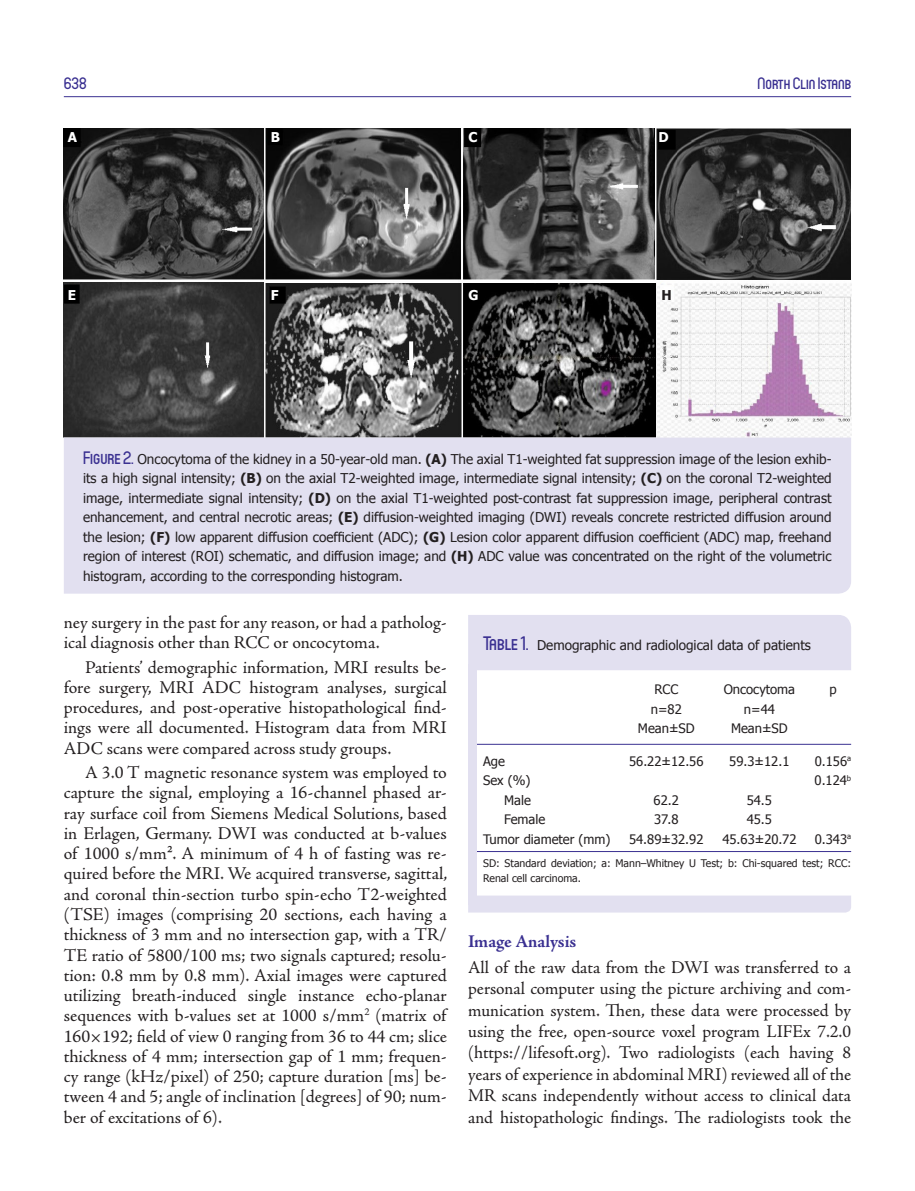
<style>
.page{position:relative;width:915px;height:1191px;background:#fff}
.page>*{position:absolute;margin:0;border:0;box-sizing:border-box;transform-origin:0 0}
._01__Yazı_Metni_NCI{font:18px/20.2px "Adobe Jenson Pro";letter-spacing:-.005em;color:#231f20;text-align:justify}
.Ikinci_Arabaslik{font:700 18px "Adobe Jenson Pro";letter-spacing:-.01em;color:#3a3091}
.t1{font:500 16.5px "Circula";color:#3a3091}
._10__Sekil_altyazısı{font:13.5px/19.5px "Tahoma";color:#231f20;text-align:justify}
._07__Tablo_Baslik_NC{font:13.5px "Tahoma";color:#231f20}
._10__Sekil_altyazısı-2{font:700 13.5px "Tahoma";color:#fff}
._10__Sekil_altyazısı-3{font:700 13.5px "Tahoma";color:#231f20}
.t2{font:13.05px "Tahoma";color:#231f20}
.t3{font:10.5px/15px "Tahoma";color:#231f20}
.s1{font-family:"Circula";font-weight:500;font-size:18px;color:#3a3091}
.s2{font-weight:700}
.s3{font-family:"Circula";font-weight:500;font-size:19.5px;color:#3a3091}
</style>
<div class="page">
<hr style="left:64px;top:96px;width:786px;height:1px;background:#3a3091">
<img style="left:64px;top:128px;width:786px;height:309px">
<div style="left:64px;top:437px;width:786px;height:156px;background:#e2e0f0"></div>
<div style="left:468px;top:895px;width:382px;height:17px;background:#e2e0f0"></div>
<div style="left:468px;top:615px;width:382px;height:55px;background:#e2e0f0"></div>
<hr style="left:468px;top:851px;width:382px;height:1px;background:#3a3091">
<hr style="left:468px;top:744px;width:382px;height:1px;background:#3a3091">
<div style="left:468px;top:664px;width:8px;height:240px;background:#e2e0f0"></div>
<p class="t1" style="left:64px;top:73px;width:24px">638</p>
<p class="t1" style="left:757px;top:73px;width:95px">North Clin Istanb</p>
<p class="_10__Sekil_altyazısı-2" style="left:68px;top:127px;width:11px">A</p>
<p class="_10__Sekil_altyazısı-2" style="left:270px;top:127px;width:11px">B</p>
<p class="_10__Sekil_altyazısı-2" style="left:468px;top:127px;width:11px">C</p>
<p class="_10__Sekil_altyazısı-2" style="left:658px;top:127px;width:12px">D</p>
<p class="_10__Sekil_altyazısı-2" style="left:68px;top:286px;width:10px">E</p>
<p class="_10__Sekil_altyazısı-2" style="left:270px;top:286px;width:9px">F</p>
<p class="_10__Sekil_altyazısı-2" style="left:468px;top:286px;width:12px">G</p>
<p class="_10__Sekil_altyazısı-3" style="left:661px;top:286px;width:12px">H</p>
<p class="_10__Sekil_altyazısı" style="left:83px;top:449px;width:749px"><span class="s1">Figure 2.</span> Oncocytoma of the kidney in a 50-year-old man. <span class="s2">(A)</span> The axial T1-weighted fat suppression image of the lesion exhib&shy;its a high signal intensity; <span class="s2">(B)</span> on the axial T2-weighted image, intermediate signal intensity; <span class="s2">(C)</span> on the coronal T2-weighted image, intermediate signal intensity; <span class="s2">(D)</span> on the axial T1-weighted post-contrast fat suppression image, peripheral contrast enhancement, and central necrotic areas; <span class="s2">(E)</span> diffusion-weighted imaging (DWI) reveals concrete restricted diffusion around the lesion; <span class="s2">(F)</span> low apparent diffusion coefficient (ADC); <span class="s2">(G)</span> Lesion color apparent diffusion coefficient (ADC) map, freehand region of interest (ROI) schematic, and diffusion image; and <span class="s2">(H)</span> ADC value was concentrated on the right of the volumetric histogram, according to the corresponding histogram.</p>
<p class="_01__Yazı_Metni_NCI" style="left:64px;top:612px;width:384px">ney surgery in the past for any reason, or had a patholog&shy;ical diagnosis other than RCC or oncocytoma.</p>
<p class="_01__Yazı_Metni_NCI" style="left:64px;top:657px;width:384px;text-indent:21px">Patients’ demographic information, MRI results be&shy;fore surgery, MRI ADC histogram analyses, surgical procedures, and post-operative histopathological find&shy;ings were all documented. Histogram data from MRI ADC scans were compared across study groups.</p>
<p class="_01__Yazı_Metni_NCI" style="left:64px;top:762px;width:385px;text-indent:21px">A 3.0 T magnetic resonance system was employed to capture the signal, employing a 16-channel phased ar&shy;ray surface coil from Siemens Medical Solutions, based in Erlagen, Germany. DWI was conducted at b-values of 1000 s/mm². A minimum of 4 h of fasting was re&shy;quired before the MRI. We acquired transverse, sagittal, and coronal thin-section turbo spin-echo T2-weighted (TSE) images (comprising 20 sections, each having a thickness of 3 mm and no intersection gap, with a TR/ TE ratio of 5800/100 ms; two signals captured; resolu&shy;tion: 0.8 mm by 0.8 mm). Axial images were captured utilizing breath-induced single instance echo-planar sequences with b-values set at 1000 s/mm<sup>2</sup> (matrix of 160×192; field of view 0 ranging from 36 to 44 cm; slice thickness of 4 mm; intersection gap of 1 mm; frequen&shy;cy range (kHz/pixel) of 250; capture duration [ms] be&shy;tween 4 and 5; angle of inclination [degrees] of 90; num&shy;ber of excitations of 6).</p>
<p class="_07__Tablo_Baslik_NC" style="left:483px;top:636px;width:329px"><span class="s3">Table 1.</span> Demographic and radiological data of patients</p>
<p class="t2" style="left:654px;top:681px;width:25px">RCC</p>
<p class="t2" style="left:723px;top:681px;width:73px">Oncocytoma</p>
<p class="t2" style="left:829px;top:681px;width:9px">p</p>
<p class="t2" style="left:650px;top:700px;width:33px">n=82</p>
<p class="t2" style="left:743px;top:700px;width:33px">n=44</p>
<p class="t2" style="left:637px;top:720px;width:58px">Mean±SD</p>
<p class="t2" style="left:730px;top:720px;width:58px">Mean±SD</p>
<p class="t2" style="left:483px;top:752px;width:23px">Age</p>
<p class="t2" style="left:629px;top:752px;width:76px">56.22±12.56</p>
<p class="t2" style="left:729px;top:752px;width:62px">59.3±12.1</p>
<p class="t2" style="left:814px;top:752px;width:38px">0.156<sup>a</sup></p>
<p class="t2" style="left:483px;top:772px;width:49px">Sex (%)</p>
<p class="t2" style="left:814px;top:772px;width:38px">0.124<sup>b</sup></p>
<p class="t2" style="left:504px;top:791px;width:28px">Male</p>
<p class="t2" style="left:653px;top:791px;width:27px">62.2</p>
<p class="t2" style="left:746px;top:791px;width:27px">54.5</p>
<p class="t2" style="left:504px;top:811px;width:43px">Female</p>
<p class="t2" style="left:654px;top:811px;width:26px">37.8</p>
<p class="t2" style="left:746px;top:811px;width:27px">45.5</p>
<p class="t2" style="left:483px;top:830px;width:129px">Tumor diameter (mm)</p>
<p class="t2" style="left:629px;top:830px;width:76px">54.89±32.92</p>
<p class="t2" style="left:722px;top:830px;width:76px">45.63±20.72</p>
<p class="t2" style="left:814px;top:830px;width:38px">0.343<sup>a</sup></p>
<p class="t3" style="left:483px;top:855px;width:369px">SD: Standard deviation; a: Mann–Whitney U Test; b: Chi-squared test; RCC:<br>Renal cell carcinoma.</p>
<p class="Ikinci_Arabaslik" style="left:468px;top:931px;width:110px">Image Analysis</p>
<p class="_01__Yazı_Metni_NCI" style="left:468px;top:956px;width:384px;line-height:21.5px">All of the raw data from the DWI was transferred to a personal computer using the picture archiving and com&shy;munication system. Then, these data were processed by using the free, open-source voxel program LIFEx 7.2.0 (https://lifesoft.org). Two radiologists (each having 8 years of experience in abdominal MRI) reviewed all of the MR scans independently without access to clinical data and histopathologic findings. The radiologists took the</p>
</div>
